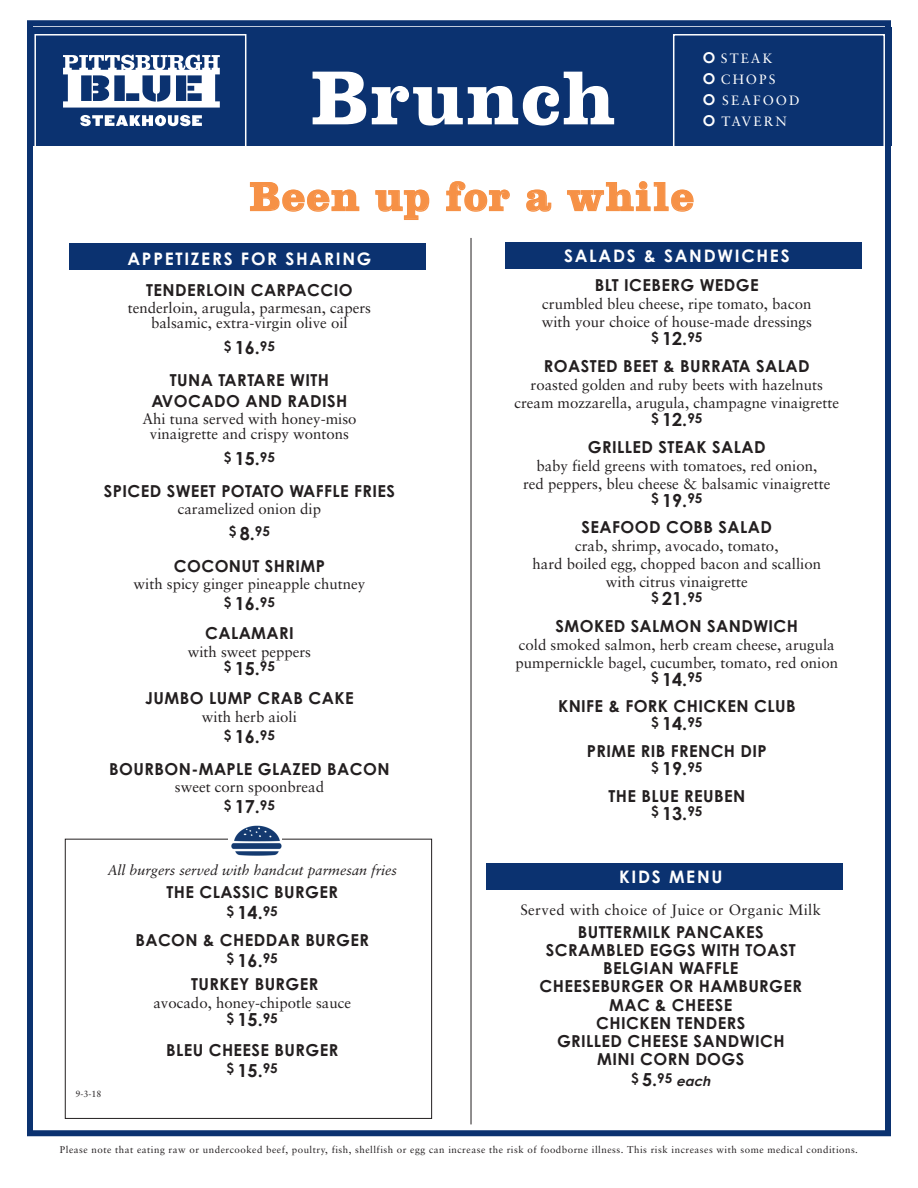
<style>
.page{position:relative;width:918px;height:1188px;background:#fff}
.page>*{position:absolute;margin:0;border:0;box-sizing:border-box;transform-origin:0 0}
.t1{font:700 79.5px "Clarendon";letter-spacing:.02em;color:#fff}
.t2{font:700 42px "Clarendon";letter-spacing:.035em;color:#f69146}
.t3{font:700 17.25px "Century Gothic";letter-spacing:.1em;color:#fff}
.t4{font:700 16.5px/18.3px "Century Gothic";letter-spacing:.025em;color:#231f20;text-align:center}
.t5{font:15px/18px "Sabon";color:#231f20;text-align:center}
.t6{font:15px "Sabon";letter-spacing:.025em;color:#231f20}
.t7{font:italic 14.25px "Sabon";color:#231f20}
.t8{font:700 13.5px "Century Gothic";color:#231f20}
.t9{font:13.5px/21px "Sabon";letter-spacing:.15em;color:#fff}
.t10{font:italic 700 13.5px "Century Gothic";color:#231f20}
.t11{font:9.75px "Sabon";letter-spacing:.05em;color:#231f20}
.t12{font:9px "Sabon";color:#231f20}
.s1{font-family:"Century Gothic";font-weight:700;font-size:15px}
.s2{font-size:18px}
.s3{font-style:normal;font-size:18px}
</style>
<div class="page">
<div style="left:27px;top:20px;width:864px;height:1116px;border:6px solid #0b3270"></div>
<div style="left:29px;top:27px;width:862px;height:118px;background:#0b3270"></div>
<div style="left:673px;top:34px;width:212px;height:122px;border:2px solid #fff"></div>
<div style="left:34px;top:34px;width:212px;height:122px;border:2px solid #fff"></div>
<svg style="left:80px;top:115px;width:122px;height:11px"></svg>
<svg style="left:63px;top:55px;width:157px;height:53px"></svg>
<hr style="left:471px;top:238px;width:1px;height:886px;background:#231f20">
<div style="left:486px;top:863px;width:356px;height:27px;background:#0b3270"></div>
<div style="left:65px;top:839px;width:367px;height:280px;border:1px solid #231f20"></div>
<img style="left:228px;top:825px;width:54px;height:31px">
<div style="left:69px;top:243px;width:356px;height:27px;background:#0b3270"></div>
<div style="left:505px;top:242px;width:357px;height:27px;background:#0b3270"></div>
<h1 class="t1" style="left:312px;top:50px;width:305px">Brunch</h1>
<p class="t9" style="left:703px;top:49px;width:98px"><span class="s1">O</span> STEAK<br><span class="s1">O</span> CHOPS<br><span class="s1">O</span> SEAFOOD<br><span class="s1">O</span> TAVERN</p>
<h2 class="t2" style="left:250px;top:171px;width:446px">Been up for a while</h2>
<p class="t3" style="left:127px;top:252px;width:245px">APPETIZERS FOR SHARING</p>
<p class="t4" style="left:146px;top:283px;width:208px">TENDERLOIN CARPACCIO</p>
<p class="t5" style="left:128px;top:302px;width:245px;line-height:15px">tenderloin, arugula, parmesan, capers balsamic, extra-virgin olive oil</p>
<p class="t8" style="left:224px;top:341px;width:53px">$ <span class="s2">16.</span>95</p>
<p class="t4" style="left:151px;top:371px;width:197px;line-height:21px">TUNA TARTARE WITH<br>AVOCADO AND RADISH</p>
<p class="t5" style="left:142px;top:413px;width:216px;line-height:15px">Ahi tuna served with honey-miso vinaigrette and crispy wontons</p>
<p class="t8" style="left:224px;top:452px;width:53px">$ <span class="s2">15.</span>95</p>
<p class="t4" style="left:104px;top:483px;width:293px">SPICED SWEET POTATO WAFFLE FRIES</p>
<p class="t5" style="left:178px;top:501px;width:145px">caramelized onion dip</p>
<p class="t8" style="left:229px;top:527px;width:43px">$ <span class="s2">8.</span>95</p>
<p class="t4" style="left:174px;top:558px;width:153px">COCONUT SHRIMP</p>
<p class="t5" style="left:134px;top:576px;width:233px">with spicy ginger pineapple chutney</p>
<p class="t8" style="left:224px;top:597px;width:53px">$ <span class="s2">16.</span>95</p>
<p class="t4" style="left:205px;top:625px;width:90px">CALAMARI</p>
<p class="t5" style="left:188px;top:644px;width:125px">with sweet peppers</p>
<p class="t8" style="left:224px;top:662px;width:53px">$ <span class="s2">15.</span>95</p>
<p class="t4" style="left:145px;top:691px;width:210px">JUMBO LUMP CRAB CAKE</p>
<p class="t5" style="left:202px;top:709px;width:97px">with herb aioli</p>
<p class="t8" style="left:224px;top:730px;width:53px">$ <span class="s2">16.</span>95</p>
<p class="t4" style="left:109px;top:761px;width:282px">BOURBON-MAPLE GLAZED BACON</p>
<p class="t5" style="left:175px;top:779px;width:151px">sweet corn spoonbread</p>
<p class="t8" style="left:224px;top:800px;width:53px">$ <span class="s2">17.</span>95</p>
<p class="t7" style="left:107px;top:864px;width:291px">All burgers served with handcut parmesan fries</p>
<p class="t4" style="left:166px;top:885px;width:173px">THE CLASSIC BURGER</p>
<p class="t8" style="left:227px;top:906px;width:53px">$ <span class="s2">14.</span>95</p>
<p class="t4" style="left:135px;top:932px;width:235px">BACON &amp; CHEDDAR BURGER</p>
<p class="t8" style="left:227px;top:954px;width:53px">$ <span class="s2">16.</span>95</p>
<p class="t4" style="left:191px;top:977px;width:129px">TURKEY BURGER</p>
<p class="t5" style="left:153px;top:995px;width:199px">avocado, honey-chipotle sauce</p>
<p class="t8" style="left:227px;top:1013px;width:53px">$ <span class="s2">15.</span>95</p>
<p class="t4" style="left:166px;top:1042px;width:174px">BLEU CHEESE BURGER</p>
<p class="t8" style="left:227px;top:1064px;width:53px">$ <span class="s2">15.</span>95</p>
<p class="t12" style="left:75px;top:1090px;width:28px">9-3-18</p>
<p class="t3" style="left:564px;top:250px;width:227px">SALADS &amp; SANDWICHES</p>
<p class="t4" style="left:595px;top:278px;width:165px">BLT ICEBERG WEDGE</p>
<p class="t5" style="left:542px;top:296px;width:272px;text-align:left">crumbled bleu cheese, ripe tomato, bacon with your choice of house-made dressings</p>
<p class="t8" style="left:651px;top:332px;width:53px">$ <span class="s2">12.</span>95</p>
<p class="t4" style="left:544px;top:358px;width:267px">ROASTED BEET &amp; BURRATA SALAD</p>
<p class="t5" style="left:514px;top:377px;width:326px">roasted golden and ruby beets with hazelnuts cream mozzarella, arugula, champagne vinaigrette</p>
<p class="t8" style="left:651px;top:413px;width:53px">$ <span class="s2">12.</span>95</p>
<p class="t4" style="left:588px;top:439px;width:179px">GRILLED STEAK SALAD</p>
<p class="t5" style="left:523px;top:458px;width:309px">baby field greens with tomatoes, red onion,<br>red peppers, bleu cheese &amp; balsamic vinaigrette</p>
<p class="t8" style="left:651px;top:493px;width:53px">$ <span class="s2">19.</span>95</p>
<p class="t4" style="left:582px;top:520px;width:192px">SEAFOOD COBB SALAD</p>
<p class="t5" style="left:533px;top:538px;width:290px">crab, shrimp, avocado, tomato,<br>hard boiled egg, chopped bacon and scallion with citrus vinaigrette</p>
<p class="t8" style="left:651px;top:592px;width:53px">$ <span class="s2">21.</span>95</p>
<p class="t4" style="left:556px;top:618px;width:244px">SMOKED SALMON SANDWICH</p>
<p class="t5" style="left:516px;top:637px;width:324px;text-align:left">cold smoked salmon, herb cream cheese, arugula pumpernickle bagel, cucumber, tomato, red onion</p>
<p class="t8" style="left:651px;top:673px;width:53px">$ <span class="s2">14.</span>95</p>
<p class="t4" style="left:558px;top:699px;width:239px">KNIFE &amp; FORK CHICKEN CLUB</p>
<p class="t8" style="left:651px;top:717px;width:53px">$ <span class="s2">14.</span>95</p>
<p class="t4" style="left:587px;top:744px;width:182px">PRIME RIB FRENCH DIP</p>
<p class="t8" style="left:651px;top:762px;width:53px">$ <span class="s2">19.</span>95</p>
<p class="t4" style="left:608px;top:788px;width:138px">THE BLUE REUBEN</p>
<p class="t8" style="left:651px;top:807px;width:53px">$ <span class="s2">13.</span>95</p>
<p class="t3" style="left:619px;top:870px;width:105px">KIDS MENU</p>
<p class="t6" style="left:520px;top:903px;width:302px">Served with choice of Juice or Organic Milk</p>
<p class="t4" style="left:539px;top:924px;width:264px">BUTTERMILK PANCAKES<br>SCRAMBLED EGGS WITH TOAST<br>BELGIAN WAFFLE<br>CHEESEBURGER OR HAMBURGER<br>MAC &amp; CHEESE<br>CHICKEN TENDERS<br>GRILLED CHEESE SANDWICH<br>MINI CORN DOGS</p>
<p class="t10" style="left:631px;top:1077px;width:83px"><sup>$</sup> <span class="s3">5.</span><sup>95</sup> each</p>
<p class="t11" style="left:60px;top:1145px;width:800px">Please note that eating raw or undercooked beef, poultry, fish, shellfish or egg can increase the risk of foodborne illness. This risk increases with some medical conditions.</p>
</div>
